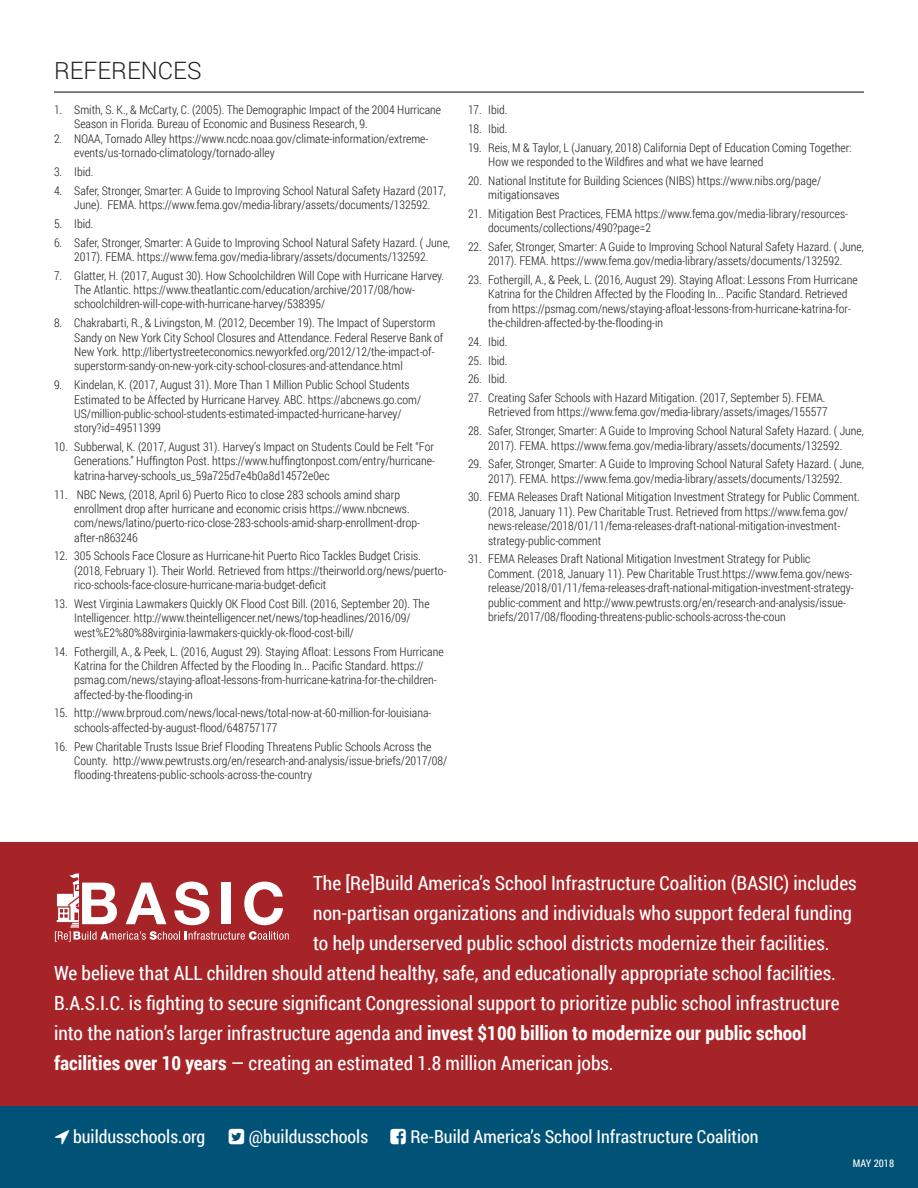
<style>
.page{position:relative;width:918px;height:1188px;background:#fff}
.page>*{position:absolute;margin:0;border:0;box-sizing:border-box;transform-origin:0 0}
.body{font:300 24px "Roboto";color:#231f20}
.t1{font:19.5px "Roboto Condensed";color:#fff}
.t2{font:18px "Roboto Condensed";color:#fff}
.t3{font:300 12px/14.4px "Roboto Condensed";color:#231f20}
.t4{font:10.5px "Roboto Condensed";color:#fff}
.s1{font-weight:700}
</style>
<div class="page">
<div style="left:0;top:1106px;width:918px;height:82px;background:#005277"></div>
<div style="left:0;top:842px;width:918px;height:264px;background:#a62427"></div>
<hr style="left:54px;top:92px;width:810px;height:1px;background:#231f20">
<svg style="left:55px;top:873px;width:234px;height:69px"></svg>
<p class="body" style="left:54px;top:54px;width:149px">REFERENCES</p>
<p class="t3" style="left:74px;top:102px;width:368px;text-indent:-20px">1. Smith, S. K., &amp; McCarty, C. (2005). The Demographic Impact of the 2004 Hurricane<br>Season in Florida. Bureau of Economic and Business Research, 9.</p>
<p class="t3" style="left:74px;top:131px;width:356px;text-indent:-20px">2. NOAA, Tornado Alley https://www.ncdc.noaa.gov/climate-information/extreme&shy;events/us-tornado-climatology/tornado-alley</p>
<p class="t3" style="left:54px;top:164px;width:41px">3. Ibid.</p>
<p class="t3" style="left:54px;top:183px;width:393px;text-align:center">4. Safer, Stronger, Smarter: A Guide to Improving School Natural Safety Hazard (2017,<br>June). FEMA. https://www.fema.gov/media-library/assets/documents/132592.</p>
<p class="t3" style="left:54px;top:216px;width:41px">5. Ibid.</p>
<p class="t3" style="left:54px;top:235px;width:397px;text-align:center">6. Safer, Stronger, Smarter: A Guide to Improving School Natural Safety Hazard. ( June,<br>2017). FEMA. https://www.fema.gov/media-library/assets/documents/132592.</p>
<p class="t3" style="left:74px;top:268px;width:371px;text-indent:-20px">7. Glatter, H. (2017, August 30). How Schoolchildren Will Cope with Hurricane Harvey.<br>The Atlantic. https://www.theatlantic.com/education/archive/2017/08/how&shy;schoolchildren-will-cope-with-hurricane-harvey/538395/</p>
<p class="t3" style="left:74px;top:315px;width:371px;text-indent:-20px">8. Chakrabarti, R., &amp; Livingston, M. (2012, December 19). The Impact of Superstorm Sandy on New York City School Closures and Attendance. Federal Reserve Bank of New York. http://libertystreeteconomics.newyorkfed.org/2012/12/the-impact-of&shy;superstorm-sandy-on-new-york-city-school-closures-and-attendance.html</p>
<p class="t3" style="left:74px;top:377px;width:348px;text-indent:-20px">9. Kindelan, K. (2017, August 31). More Than 1 Million Public School Students Estimated to be Affected by Hurricane Harvey. ABC. https://abcnews.go.com/ US/million-public-school-students-estimated-impacted-hurricane-harvey/ story?id=49511399</p>
<p class="t3" style="left:74px;top:439px;width:362px;text-align:justify;text-indent:-20px">10. Subberwal, K. (2017, August 31). Harvey’s Impact on Students Could be Felt “For Generations.” Huffington Post. https://www.huffingtonpost.com/entry/hurricane&shy;katrina-harvey-schools_us_59a725d7e4b0a8d14572e0ec</p>
<p class="t3" style="left:74px;top:487px;width:347px;text-indent:-20px">11. NBC News, (2018, April 6) Puerto Rico to close 283 schools amind sharp enrollment drop after hurricane and economic crisis https://www.nbcnews. com/news/latino/puerto-rico-close-283-schools-amid-sharp-enrollment-drop&shy;after-n863246</p>
<p class="t3" style="left:74px;top:549px;width:374px;text-indent:-20px">12. 305 Schools Face Closure as Hurricane-hit Puerto Rico Tackles Budget Crisis. (2018, February 1). Their World. Retrieved from https://theirworld.org/news/puerto&shy;rico-schools-face-closure-hurricane-maria-budget-deficit</p>
<p class="t3" style="left:74px;top:596px;width:357px;text-indent:-20px">13. West Virginia Lawmakers Quickly OK Flood Cost Bill. (2016, September 20). The<br>Intelligencer. http://www.theintelligencer.net/news/top-headlines/2016/09/ west%E2%80%88virginia-lawmakers-quickly-ok-flood-cost-bill/</p>
<p class="t3" style="left:74px;top:644px;width:371px;text-indent:-20px">14. Fothergill, A., &amp; Peek, L. (2016, August 29). Staying Afloat: Lessons From Hurricane Katrina for the Children Affected by the Flooding In... Pacific Standard. https:// psmag.com/news/staying-afloat-lessons-from-hurricane-katrina-for-the-children&shy;affected-by-the-flooding-in</p>
<p class="t3" style="left:74px;top:706px;width:359px;text-indent:-20px">15. http://www.brproud.com/news/local-news/total-now-at-60-million-for-louisiana&shy;schools-affected-by-august-flood/648757177</p>
<p class="t3" style="left:74px;top:739px;width:375px;text-indent:-20px">16. Pew Charitable Trusts Issue Brief Flooding Threatens Public Schools Across the<br>County. http://www.pewtrusts.org/en/research-and-analysis/issue-briefs/2017/08/ flooding-threatens-public-schools-across-the-country</p>
<p class="t3" style="left:468px;top:102px;width:41px">17. Ibid.</p>
<p class="t3" style="left:468px;top:121px;width:41px">18. Ibid.</p>
<p class="t3" style="left:488px;top:140px;width:365px;text-indent:-20px">19. Reis, M &amp; Taylor, L (January, 2018) California Dept of Education Coming Together:<br>How we responded to the Wildfires and what we have learned</p>
<p class="t3" style="left:488px;top:173px;width:334px;text-indent:-20px">20. National Institute for Building Sciences (NIBS) https://www.nibs.org/page/ mitigationsaves</p>
<p class="t3" style="left:488px;top:206px;width:361px;text-indent:-20px">21. Mitigation Best Practices, FEMA https://www.fema.gov/media-library/resources&shy;documents/collections/490?page=2</p>
<p class="t3" style="left:468px;top:239px;width:397px;text-align:center">22. Safer, Stronger, Smarter: A Guide to Improving School Natural Safety Hazard. ( June,<br>2017). FEMA. https://www.fema.gov/media-library/assets/documents/132592.</p>
<p class="t3" style="left:488px;top:272px;width:371px;text-indent:-20px">23. Fothergill, A., &amp; Peek, L. (2016, August 29). Staying Afloat: Lessons From Hurricane Katrina for the Children Affected by the Flooding In... Pacific Standard. Retrieved from https://psmag.com/news/staying-afloat-lessons-from-hurricane-katrina-for&shy;the-children-affected-by-the-flooding-in</p>
<p class="t3" style="left:468px;top:334px;width:41px">24. Ibid.</p>
<p class="t3" style="left:468px;top:353px;width:41px">25. Ibid.</p>
<p class="t3" style="left:468px;top:372px;width:41px">26. Ibid.</p>
<p class="t3" style="left:468px;top:390px;width:361px;text-align:right">27. Creating Safer Schools with Hazard Mitigation. (2017, September 5). FEMA.<br>Retrieved from https://www.fema.gov/media-library/assets/images/155577</p>
<p class="t3" style="left:468px;top:423px;width:397px;text-align:center">28. Safer, Stronger, Smarter: A Guide to Improving School Natural Safety Hazard. ( June,<br>2017). FEMA. https://www.fema.gov/media-library/assets/documents/132592.</p>
<p class="t3" style="left:468px;top:456px;width:397px;text-align:center">29. Safer, Stronger, Smarter: A Guide to Improving School Natural Safety Hazard. ( June,<br>2017). FEMA. https://www.fema.gov/media-library/assets/documents/132592.</p>
<p class="t3" style="left:488px;top:490px;width:373px;text-indent:-20px">30. FEMA Releases Draft National Mitigation Investment Strategy for Public Comment. (2018, January 11). Pew Charitable Trust. Retrieved from https://www.fema.gov/ news-release/2018/01/11/fema-releases-draft-national-mitigation-investment&shy;strategy-public-comment</p>
<p class="t3" style="left:488px;top:552px;width:367px;text-indent:-20px">31. FEMA Releases Draft National Mitigation Investment Strategy for Public Comment. (2018, January 11). Pew Charitable Trust.https://www.fema.gov/news&shy;release/2018/01/11/fema-releases-draft-national-mitigation-investment-strategy&shy;public-comment and http://www.pewtrusts.org/en/research-and-analysis/issue&shy;briefs/2017/08/flooding-threatens-public-schools-across-the-coun</p>
<p class="t1" style="left:313px;top:869px;width:545px">The [Re]Build America’s School Infrastructure Coalition (BASIC) includes</p>
<p class="t1" style="left:313px;top:899px;width:540px">non-partisan organizations and individuals who support federal funding</p>
<p class="t1" style="left:313px;top:929px;width:518px">to help underserved public school districts modernize their facilities.</p>
<p class="t1" style="left:54px;top:959px;width:784px">We believe that ALL children should attend healthy, safe, and educationally appropriate school facilities.</p>
<p class="t1" style="left:54px;top:989px;width:787px">B.A.S.I.C. is fighting to secure significant Congressional support to prioritize public school infrastructure</p>
<p class="t1" style="left:54px;top:1019px;width:754px">into the nation’s larger infrastructure agenda and <span class="s1">invest $100 billion to modernize our public school</span></p>
<p class="t1" style="left:54px;top:1049px;width:561px"><span class="s1">facilities over 10 years</span> — creating an estimated 1.8 million American jobs.</p>
<p class="t2" style="left:73px;top:1124px;width:134px">buildusschools.org</p>
<p class="t2" style="left:249px;top:1124px;width:121px">@buildusschools</p>
<p class="t2" style="left:410px;top:1124px;width:350px">Re-Build America’s School Infrastructure Coalition</p>
<p class="t4" style="left:853px;top:1156px;width:43px">MAY 2018</p>
</div>
